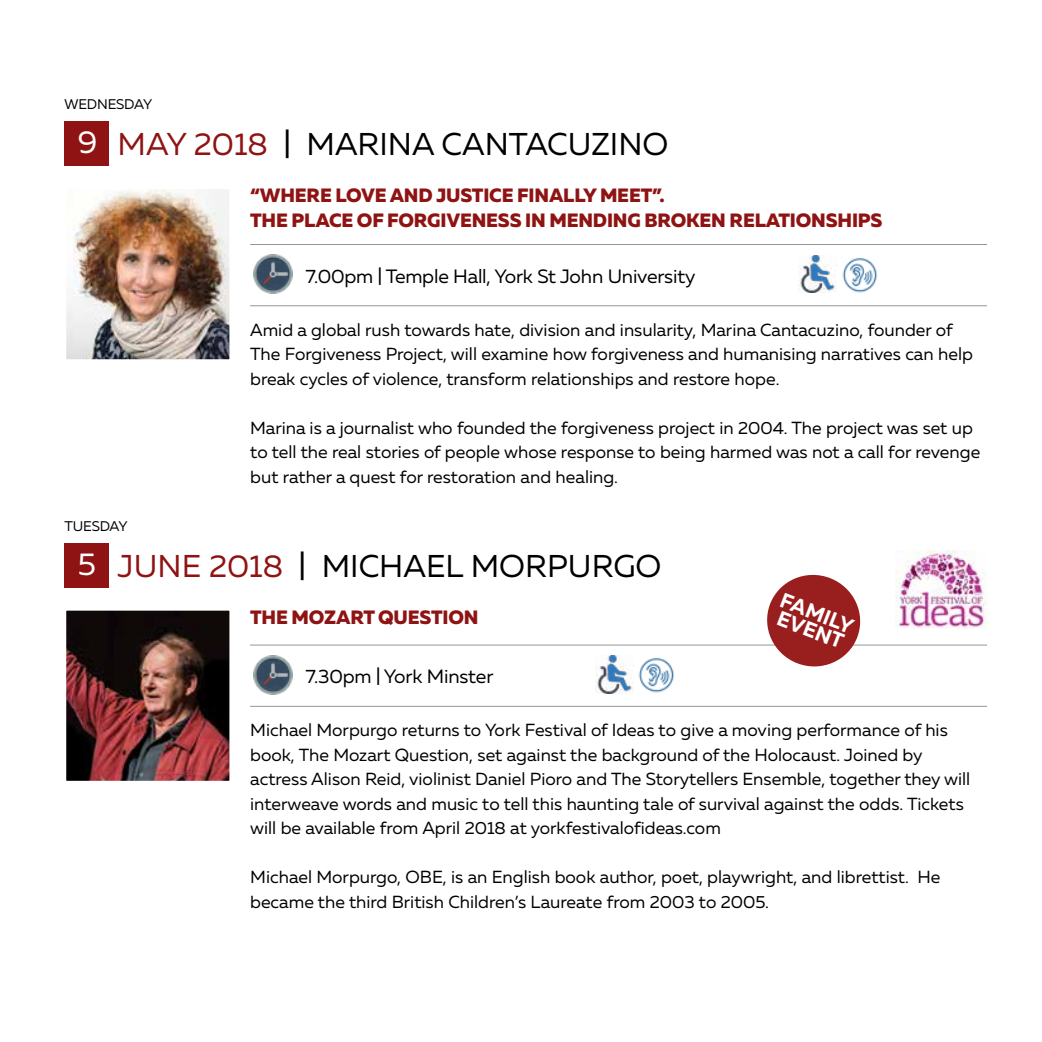
<style>
.page{position:relative;width:1042px;height:1042px;background:#fff}
.page>*{position:absolute;margin:0;border:0;box-sizing:border-box;transform-origin:0 0}
.t1{font:31.5px "Muller";color:#000}
.t2{font:31.5px "Muller";color:#fff}
.t3{font:700 21px/17.5px "Muller";color:#fff}
.t4{font:800 19.25px/24.5px "Muller";letter-spacing:-.01em;color:#8f1313}
.t5{font:19.25px "Muller";letter-spacing:-.01em;color:#000}
.t6{font:17.5px/24.5px "Muller";color:#000}
.t7{font:14px "Muller";letter-spacing:-.01em;color:#000}
.s1{color:#8f1313}
</style>
<div class="page">
<img style="left:67px;top:190px;width:161px;height:168px">
<div style="left:64px;top:187px;width:167px;height:174px;border:2px solid #fff"></div>
<div style="left:64px;top:121px;width:45px;height:45px;background:#8f1313"></div>
<hr style="left:250px;top:244px;width:737px;height:1px;background:#939598">
<hr style="left:250px;top:305px;width:737px;height:1px;background:#939598">
<img style="left:254px;top:255px;width:38px;height:38px">
<img style="left:798px;top:255px;width:38px;height:38px">
<img style="left:842px;top:258px;width:35px;height:35px">
<img style="left:67px;top:612px;width:161px;height:167px">
<div style="left:64px;top:609px;width:167px;height:173px;border:2px solid #fff"></div>
<div style="left:64px;top:543px;width:45px;height:44px;background:#8f1313"></div>
<hr style="left:250px;top:644px;width:737px;height:1px;background:#939598">
<hr style="left:250px;top:706px;width:737px;height:1px;background:#939598">
<img style="left:254px;top:655px;width:38px;height:39px">
<img style="left:595px;top:655px;width:38px;height:38px">
<img style="left:638px;top:658px;width:36px;height:35px">
<img style="left:895px;top:550px;width:92px;height:79px">
<svg style="left:761px;top:574px;width:105px;height:93px"></svg>
<p class="t7" style="left:64px;top:96px;width:89px">WEDNESDAY</p>
<h1 class="t1" style="left:118px;top:125px;width:552px"><span class="s1">MAY 2018</span> | MARINA CANTACUZINO</h1>
<p class="t4" style="left:250px;top:183px;width:634px">“WHERE LOVE AND JUSTICE FINALLY MEET”.<br>THE PLACE OF FORGIVENESS IN MENDING BROKEN RELATIONSHIPS</p>
<p class="t5" style="left:306px;top:264px;width:391px">7.00pm | Temple Hall, York St John University</p>
<h1 class="t2" style="left:78px;top:123px;width:21px">9</h1>
<p class="t6" style="left:250px;top:317px;width:724px">Amid a global rush towards hate, division and insularity, Marina Cantacuzino, founder of<br>The Forgiveness Project, will examine how forgiveness and humanising narratives can help break cycles of violence, transform relationships and restore hope.</p>
<p class="t6" style="left:250px;top:415px;width:731px">Marina is a journalist who founded the forgiveness project in 2004. The project was set up to tell the real stories of people whose response to being harmed was not a call for revenge but rather a quest for restoration and healing.</p>
<p class="t7" style="left:64px;top:517px;width:65px">TUESDAY</p>
<h1 class="t1" style="left:118px;top:546px;width:545px"><span class="s1">JUNE 2018</span> | MICHAEL MORPURGO</h1>
<p class="t4" style="left:250px;top:605px;width:230px">THE MOZART QUESTION</p>
<h1 class="t2" style="left:78px;top:544px;width:20px">5</h1>
<p class="t5" style="left:306px;top:665px;width:189px">7.30pm | York Minster</p>
<p class="t3" style="left:784px;top:591px;width:78px;rotate:21deg">FAMILY<br>EVENT</p>
<p class="t6" style="left:250px;top:718px;width:721px">Michael Morpurgo returns to York Festival of Ideas to give a moving performance of his book, The Mozart Question, set against the background of the Holocaust. Joined by actress Alison Reid, violinist Daniel Pioro and The Storytellers Ensemble, together they will interweave words and music to tell this haunting tale of survival against the odds. Tickets will be available from April 2018 at yorkfestivalofideas.com</p>
<p class="t6" style="left:250px;top:865px;width:692px">Michael Morpurgo, OBE, is an English book author, poet, playwright, and librettist. He became the third British Children’s Laureate from 2003 to 2005.</p>
</div>
